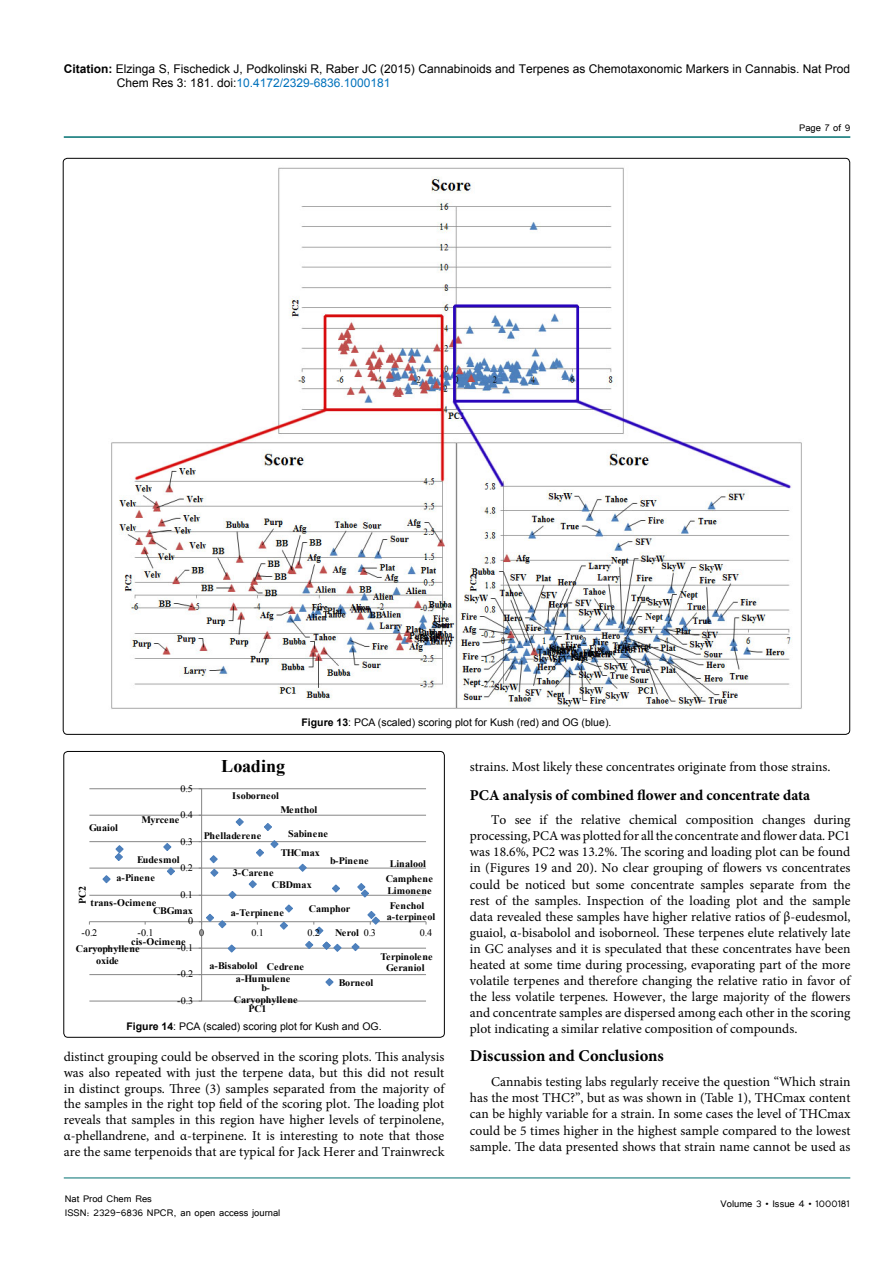
<style>
.page{position:relative;width:893px;height:1263px;background:#fff}
.page>*{position:absolute;margin:0;border:0;box-sizing:border-box;transform-origin:0 0}
.t1{font:700 17.85px "Times New Roman";letter-spacing:.005em;color:#000}
.SH{font:700 16.5px "Minion Pro";color:#000}
.shhh{font:700 15px "Minion Pro";letter-spacing:-.005em;color:#000}
.t2{font:13.5px/16px "Minion Pro";color:#000;text-align:justify}
.t3{font:12px/14.4px "Arial";color:#000}
.t4{font:12px/14.4px "Tunga";color:#000}
.t5{font:10.5px "Arial";color:#000}
.t6{font:700 10.2px "Times New Roman";color:#000}
.t7{font:700 10.05px/11.4px "Times New Roman";letter-spacing:.01em;color:#000;text-align:center}
.t8{font:10.05px "Times New Roman";color:#000}
.s1{font-weight:700}
.s2{color:#0072bc}
</style>
<div class="page">
<hr style="left:64px;top:1178px;width:786px;height:1px;background:#007071">
<hr style="left:64px;top:136px;width:786px;height:2px;background:#007071">
<img style="left:111px;top:167px;width:691px;height:542px">
<div style="left:64px;top:751px;width:380px;height:286px;border:1px solid #000;border-radius:4px"></div>
<svg style="left:88px;top:788px;width:339px;height:214px"></svg>
<p class="t3" style="left:117px;top:61px;width:735px;text-indent:-53px"><span class="s1">Citation:</span> Elzinga S, Fischedick J, Podkolinski R, Raber JC (2015) Cannabinoids and Terpenes as Chemotaxonomic Markers in Cannabis. Nat Prod<br>Chem Res 3: 181. doi:<span class="s2">10.4172/2329-6836.1000181</span></p>
<p class="t4" style="left:799px;top:119px;width:53px">Page 7 of 9</p>
<p class="t5" style="left:301px;top:715px;width:311px"><span class="s1">Figure 13</span>: PCA (scaled) scoring plot for Kush (red) and OG (blue).</p>
<p class="t7" style="left:89px;top:822px;width:30px">Guaiol</p>
<p class="t8" style="left:180px;top:781px;width:14px">0.5</p>
<p class="t8" style="left:180px;top:808px;width:14px">0.4</p>
<p class="t7" style="left:142px;top:814px;width:39px">Myrcene</p>
<p class="t8" style="left:180px;top:834px;width:14px">0.3</p>
<p class="t1" style="left:221px;top:754px;width:66px">Loading</p>
<p class="t7" style="left:232px;top:790px;width:48px">Isoborneol</p>
<p class="t7" style="left:204px;top:829px;width:59px">Phelladerene</p>
<p class="t7" style="left:281px;top:803px;width:38px">Menthol</p>
<p class="t7" style="left:288px;top:827px;width:41px">Sabinene</p>
<p class="t7" style="left:281px;top:846px;width:41px">THCmax</p>
<p class="t7" style="left:272px;top:878px;width:41px">CBDmax</p>
<p class="t7" style="left:137px;top:854px;width:44px">Eudesmol</p>
<p class="t7" style="left:330px;top:854px;width:40px">b-Pinene</p>
<p class="t7" style="left:390px;top:857px;width:38px">Linalool</p>
<p class="t8" style="left:180px;top:861px;width:14px">0.2</p>
<p class="t7" style="left:233px;top:866px;width:42px">3-Carene</p>
<p class="t7" style="left:116px;top:872px;width:40px">a-Pinene</p>
<p class="t7" style="left:386px;top:873px;width:49px">Camphene</p>
<p class="t6" style="left:75px;top:904px;width:19px;rotate:-90deg">PC2</p>
<p class="t7" style="left:387px;top:884px;width:46px">Limonene</p>
<p class="t8" style="left:180px;top:887px;width:14px">0.1</p>
<p class="t7" style="left:90px;top:896px;width:68px">trans-Ocimene</p>
<p class="t7" style="left:390px;top:900px;width:36px">Fenchol</p>
<p class="t7" style="left:309px;top:903px;width:43px">Camphor</p>
<p class="t7" style="left:153px;top:905px;width:41px">CBGmax</p>
<p class="t7" style="left:231px;top:906px;width:54px">a-Terpinene</p>
<p class="t7" style="left:387px;top:911px;width:50px">a-terpineol</p>
<p class="t7" style="left:380px;top:950px;width:54px">Terpinolene</p>
<p class="t8" style="left:188px;top:914px;width:7px">0</p>
<p class="t8" style="left:81px;top:926px;width:17px">-0.2</p>
<p class="t8" style="left:138px;top:926px;width:17px">-0.1</p>
<p class="t8" style="left:199px;top:926px;width:7px">0</p>
<p class="t8" style="left:251px;top:926px;width:14px">0.1</p>
<p class="t8" style="left:308px;top:926px;width:14px">0.2</p>
<p class="t8" style="left:364px;top:926px;width:14px">0.3</p>
<p class="t8" style="left:420px;top:926px;width:14px">0.4</p>
<p class="t7" style="left:335px;top:926px;width:25px">Nerol</p>
<p class="t7" style="left:131px;top:936px;width:56px">cis-Ocimene</p>
<p class="t8" style="left:177px;top:941px;width:17px">-0.1</p>
<p class="t7" style="left:76px;top:943px;width:65px">Caryophyllene oxide</p>
<p class="t7" style="left:209px;top:960px;width:50px">a-Bisabolol</p>
<p class="t7" style="left:267px;top:961px;width:39px">Cedrene</p>
<p class="t7" style="left:386px;top:961px;width:40px">Geraniol</p>
<p class="t8" style="left:177px;top:967px;width:17px">-0.2</p>
<p class="t7" style="left:236px;top:973px;width:56px">a-Humulene</p>
<p class="t7" style="left:339px;top:977px;width:36px">Borneol</p>
<p class="t7" style="left:234px;top:982px;width:65px">b-<br>Caryophyllene</p>
<p class="t8" style="left:177px;top:994px;width:17px">-0.3</p>
<p class="t7" style="left:249px;top:1002px;width:20px">PC1</p>
<p class="t5" style="left:127px;top:1020px;width:257px"><span class="s1">Figure 14</span>: PCA (scaled) scoring plot for Kush and OG.</p>
<p class="t2" style="left:64px;top:1049px;width:382px">distinct grouping could be observed in the scoring plots. This analysis was also repeated with just the terpene data, but this did not result in distinct groups. Three (3) samples separated from the majority of the samples in the right top field of the scoring plot. The loading plot reveals that samples in this region have higher levels of terpinolene, α-phellandrene, and α-terpinene. It is interesting to note that those are the same terpenoids that are typical for Jack Herer and Trainwreck</p>
<p class="t4" style="left:65px;top:1190px;width:217px">Nat Prod Chem Res<br>ISSN: 2329-6836 NPCR, an open access journal</p>
<p class="t2" style="left:470px;top:759px;width:362px">strains. Most likely these concentrates originate from those strains.</p>
<p class="shhh" style="left:470px;top:784px;width:342px">PCA analysis of combined flower and concentrate data</p>
<p class="t2" style="left:470px;top:812px;width:382px;text-indent:21px">To see if the relative chemical composition changes during processing, PCA was plotted for all the concentrate and flower data. PC1 was 18.6%, PC2 was 13.2%. The scoring and loading plot can be found in (Figures 19 and 20). No clear grouping of flowers vs concentrates could be noticed but some concentrate samples separate from the rest of the samples. Inspection of the loading plot and the sample data revealed these samples have higher relative ratios of β-eudesmol, guaiol, α-bisabolol and isoborneol. These terpenes elute relatively late in GC analyses and it is speculated that these concentrates have been heated at some time during processing, evaporating part of the more volatile terpenes and therefore changing the relative ratio in favor of the less volatile terpenes. However, the large majority of the flowers and concentrate samples are dispersed among each other in the scoring plot indicating a similar relative composition of compounds.</p>
<p class="SH" style="left:470px;top:1044px;width:195px">Discussion and Conclusions</p>
<p class="t2" style="left:470px;top:1074px;width:382px;text-indent:21px">Cannabis testing labs regularly receive the question “Which strain has the most THC?”, but as was shown in (Table 1), THCmax content can be highly variable for a strain. In some cases the level of THCmax could be 5 times higher in the highest sample compared to the lowest sample. The data presented shows that strain name cannot be used as</p>
<p class="t4" style="left:721px;top:1196px;width:131px">Volume 3 • Issue 4 • 1000181</p>
</div>
